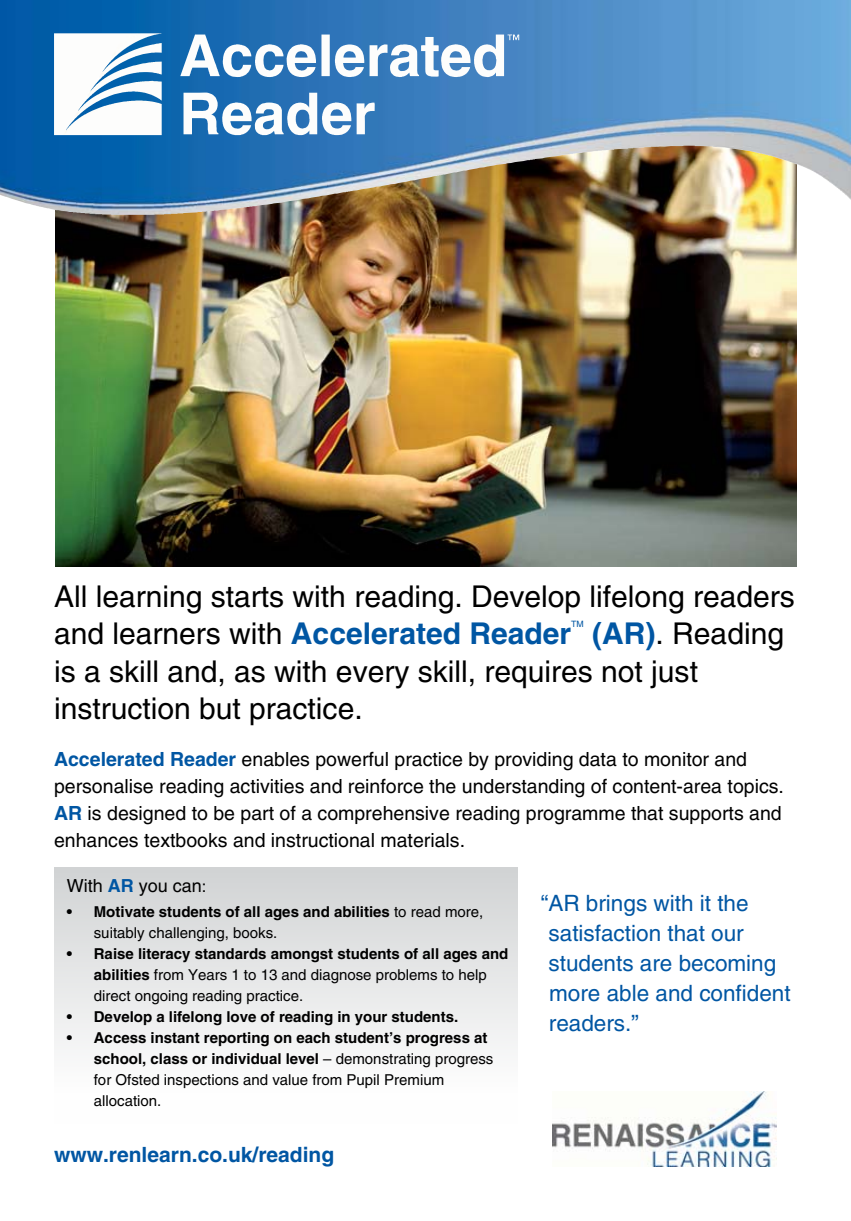
<style>
.page{position:relative;width:851px;height:1221px;background:#fff}
.page>*{position:absolute;margin:0;border:0;box-sizing:border-box;transform-origin:0 0}
.t1{font:30px/37.5px "Helvetica";color:#000}
.t2{font:22.5px/30px "Helvetica";color:#0056a3}
.t3{font:700 21px "Helvetica";color:#0056a3}
.t4{font:19.5px/27px "Helvetica";color:#000}
.t5{font:18px "Helvetica";color:#000}
.t6{font:700 15px/21px "Helvetica";color:#000}
.t7{font:15px/21px "Helvetica";color:#000}
.t8{font:8.7px "Helvetica";color:#0056a3}
.s1{font-weight:700;color:#0056a3}
.s2{font-size:16.5px}
.s3{font-weight:400}
.s4{font-weight:700}
</style>
<div class="page">
<img style="left:56px;top:215px;width:740px;height:351px">
<img style="left:0;top:0;width:815px;height:215px">
<img style="left:54px;top:33px;width:108px;height:102px">
<img style="left:552px;top:1091px;width:224px;height:75px">
<div style="left:54px;top:867px;width:463px;height:256px;background:linear-gradient(to bottom,#d1d3d4,#fff)"></div>
<h1 class="t1" style="left:54px;top:577px;width:742px">All learning starts with reading. Develop lifelong readers and learners with <span class="s1">Accelerated Reader</span></h1>
<p class="t8" style="left:571px;top:619px;width:14px">TM</p>
<h1 class="t1" style="left:54px;top:615px;width:731px;text-indent:538px"><span class="s1">(AR)</span>. Reading is a skill and, as with every skill, requires not just instruction but practice.</h1>
<p class="t4" style="left:54px;top:746px;width:731px"><span class="s1">Accelerated Reader</span> enables powerful practice by providing data to monitor and personalise reading activities and reinforce the understanding of content-area topics.<br><span class="s1">AR</span> is designed to be part of a comprehensive reading programme that supports and enhances textbooks and instructional materials.</p>
<p class="t5" style="left:67px;top:874px;width:141px">With <span class="s1">AR</span> you can<span class="s2">:</span></p>
<p class="t6" style="left:94px;top:900px;width:391px;text-indent:-27px">• Motivate students of all ages and abilities <span class="s3">to read more, suitably challenging, books.</span></p>
<p class="t7" style="left:94px;top:943px;width:416px;text-indent:-27px"><span class="s4">• Raise literacy standards amongst students of all ages and abilities</span> from Years 1 to 13 and diagnose problems to help direct ongoing reading practice.</p>
<p class="t6" style="left:67px;top:1005px;width:393px">• Develop a lifelong love of reading in your students.</p>
<p class="t6" style="left:94px;top:1026px;width:401px;text-indent:-27px">• Access instant reporting on each student’s progress at school, class or individual level <span class="s3">– demonstrating progress for Ofsted inspections and value from Pupil Premium allocation.</span></p>
<h3 class="t3" style="left:54px;top:1141px;width:282px">www.renlearn.co.uk/reading</h3>
<h2 class="t2" style="left:548px;top:888px;width:243px;text-indent:-8px">“AR brings with it the satisfaction that our students are becoming more able and confident readers.”</h2>
</div>
